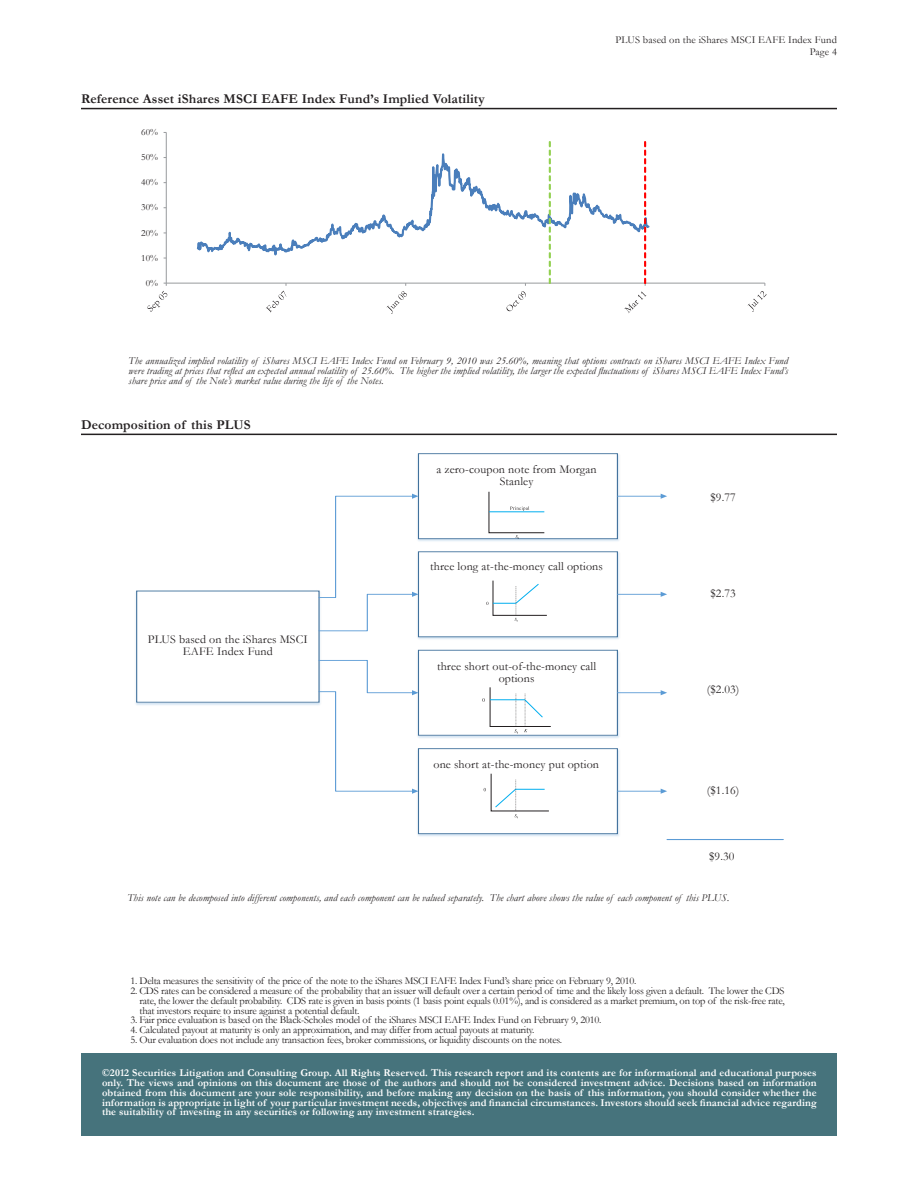
<style>
.page{position:relative;width:918px;height:1188px;background:#fff}
.page>*{position:absolute;margin:0;border:0;box-sizing:border-box;transform-origin:0 0}
.t1{font:700 13.5px "Garamond";letter-spacing:.01em;color:#231f20}
.t2{font:12px/12px "Garamond";letter-spacing:.01em;color:#231f20;text-align:center}
.t3{font:10.5px/9.8px "Garamond";letter-spacing:-.02em;color:#231f20;text-align:justify}
.t4{font:700 10.5px/9.8px "Garamond";letter-spacing:.01em;color:#fff;text-align:justify}
.t5{font:italic 10.5px/9.8px "Garamond";letter-spacing:.01em;color:#231f20;text-align:justify}
.t6{font:10.5px "Garamond";letter-spacing:.01em;color:#231f20}
.t7{font:9.6px "Garamond";color:#231f20}
</style>
<div class="page">
<hr style="left:81px;top:108px;width:756px;height:1px;background:#231f20">
<hr style="left:81px;top:434px;width:756px;height:1px;background:#231f20">
<hr style="left:166px;top:132px;width:1px;height:151px;background:#989a9d">
<hr style="left:166px;top:283px;width:599px;height:1px;background:#989a9d">
<svg style="left:294px;top:153px;width:213px;height:157px"></svg>
<svg style="left:147px;top:283px;width:20px;height:29px"></svg>
<svg style="left:195px;top:231px;width:99px;height:82px"></svg>
<svg style="left:387px;top:283px;width:20px;height:31px"></svg>
<svg style="left:507px;top:141px;width:144px;height:172px"></svg>
<svg style="left:748px;top:283px;width:19px;height:29px"></svg>
<img style="left:135px;top:590px;width:186px;height:115px">
<div style="left:137px;top:591px;width:182px;height:111px;background:#fff"></div>
<img style="left:417px;top:453px;width:205px;height:88px">
<div style="left:418px;top:454px;width:199px;height:85px;background:#fff"></div>
<div style="left:418px;top:453px;width:200px;height:86px;border:1px solid #41719c"></div>
<img style="left:417px;top:749px;width:205px;height:88px">
<div style="left:418px;top:749px;width:199px;height:85px;background:#fff"></div>
<div style="left:418px;top:748px;width:200px;height:86px;border:1px solid #41719c"></div>
<img style="left:417px;top:552px;width:205px;height:87px">
<div style="left:418px;top:552px;width:199px;height:85px;background:#fff"></div>
<div style="left:418px;top:551px;width:200px;height:86px;border:1px solid #41719c"></div>
<img style="left:417px;top:649px;width:205px;height:89px">
<div style="left:418px;top:650px;width:199px;height:85px;background:#fff"></div>
<div style="left:418px;top:650px;width:200px;height:86px;border:1px solid #41719c"></div>
<hr style="left:617px;top:791px;width:44px;height:1px;background:#5b9bd5">
<svg style="left:661px;top:789px;width:6px;height:5px"></svg>
<hr style="left:617px;top:692px;width:44px;height:1px;background:#5b9bd5">
<svg style="left:661px;top:690px;width:6px;height:5px"></svg>
<hr style="left:617px;top:496px;width:44px;height:1px;background:#5b9bd5">
<svg style="left:661px;top:494px;width:6px;height:5px"></svg>
<hr style="left:617px;top:594px;width:44px;height:1px;background:#5b9bd5">
<svg style="left:661px;top:592px;width:6px;height:5px"></svg>
<svg style="left:318px;top:494px;width:100px;height:138px"></svg>
<svg style="left:318px;top:660px;width:100px;height:134px"></svg>
<hr style="left:667px;top:839px;width:116px;height:1px;background:#5b9bd5">
<div style="left:82px;top:1053px;width:755px;height:82px;background:#46737c"></div>
<svg style="left:488px;top:491px;width:57px;height:48px"></svg>
<svg style="left:486px;top:580px;width:61px;height:42px"></svg>
<svg style="left:482px;top:687px;width:69px;height:47px"></svg>
<svg style="left:484px;top:773px;width:65px;height:45px"></svg>
<p class="t6" style="left:616px;top:33px;width:223px">PLUS based on the iShares MSCI EAFE Index Fund</p>
<p class="t1" style="left:81px;top:90px;width:405px">Reference Asset iShares MSCI EAFE Index Fund’s Implied Volatility</p>
<p class="t7" style="left:141px;top:126px;width:18px">60%</p>
<p class="t7" style="left:141px;top:151px;width:18px">50%</p>
<p class="t7" style="left:141px;top:176px;width:18px">40%</p>
<p class="t7" style="left:141px;top:201px;width:18px">30%</p>
<p class="t7" style="left:141px;top:226px;width:18px">20%</p>
<p class="t7" style="left:141px;top:251px;width:18px">10%</p>
<p class="t7" style="left:146px;top:276px;width:14px">0%</p>
<p class="t3" style="left:810px;top:47px;width:29px">Page 4</p>
<p class="t5" style="left:129px;top:356px;width:661px">The annualized implied volatility of iShares MSCI EAFE Index Fund on February 9, 2010 was 25.60%, meaning that options contracts on iShares MSCI EAFE Index Fund were trading at prices that reflect an expected annual volatility of 25.60%. The higher the implied volatility, the larger the expected fluctuations of iShares MSCI EAFE Index Fund’s share price and of the Note’s market value during the life of the Notes.</p>
<p class="t1" style="left:81px;top:416px;width:171px">Decomposition of this PLUS</p>
<p class="t2" style="left:148px;top:633px;width:161px">PLUS based on the iShares MSCI<br>EAFE Index Fund</p>
<p class="t2" style="left:436px;top:462px;width:162px">a zero-coupon note from Morgan<br>Stanley</p>
<p class="t2" style="left:430px;top:560px;width:174px">three long at-the-money call options</p>
<p class="t2" style="left:437px;top:660px;width:161px">three short out-of-the-money call options</p>
<p class="t2" style="left:433px;top:758px;width:167px">one short at-the-money put option</p>
<p class="t2" style="left:710px;top:490px;width:27px">$9.77</p>
<p class="t2" style="left:710px;top:587px;width:27px">$2.73</p>
<p class="t2" style="left:707px;top:683px;width:34px">($2.03)</p>
<p class="t2" style="left:707px;top:784px;width:34px">($1.16)</p>
<p class="t2" style="left:709px;top:850px;width:27px">$9.30</p>
<p class="t5" style="left:127px;top:892px;width:604px">This note can be decomposed into different components, and each component can be valued separately. The chart above shows the value of each component of this PLUS.</p>
<p class="t3" style="left:130px;top:976px;width:508px">1. Delta measures the sensitivity of the price of the note to the iShares MSCI EAFE Index Fund’s share price on February 9, 2010.</p>
<p class="t3" style="left:139px;top:986px;width:647px;text-indent:-9px">2. CDS rates can be considered a measure of the probability that an issuer will default over a certain period of time and the likely loss given a default. The lower the CDS rate, the lower the default probability. CDS rate is given in basis points (1 basis point equals 0.01%), and is considered as a market premium, on top of the risk-free rate, that investors require to insure against a potential default.</p>
<p class="t3" style="left:130px;top:1015px;width:473px">3. Fair price evaluation is based on the Black-Scholes model of the iShares MSCI EAFE Index Fund on February 9, 2010.</p>
<p class="t3" style="left:130px;top:1025px;width:406px">4. Calculated payout at maturity is only an approximation, and may differ from actual payouts at maturity.</p>
<p class="t3" style="left:130px;top:1034px;width:433px">5. Our evaluation does not include any transaction fees, broker commissions, or liquidity discounts on the notes.</p>
<p class="t4" style="left:102px;top:1068px;width:716px">©2012 Securities Litigation and Consulting Group. All Rights Reserved. This research report and its contents are for informational and educational purposes only. The views and opinions on this document are those of the authors and should not be considered investment advice. Decisions based on information obtained from this document are your sole responsibility, and before making any decision on the basis of this information, you should consider whether the information is appropriate in light of your particular investment needs, objectives and financial circumstances. Investors should seek financial advice regarding the suitability of investing in any securities or following any investment strategies.</p>
</div>
